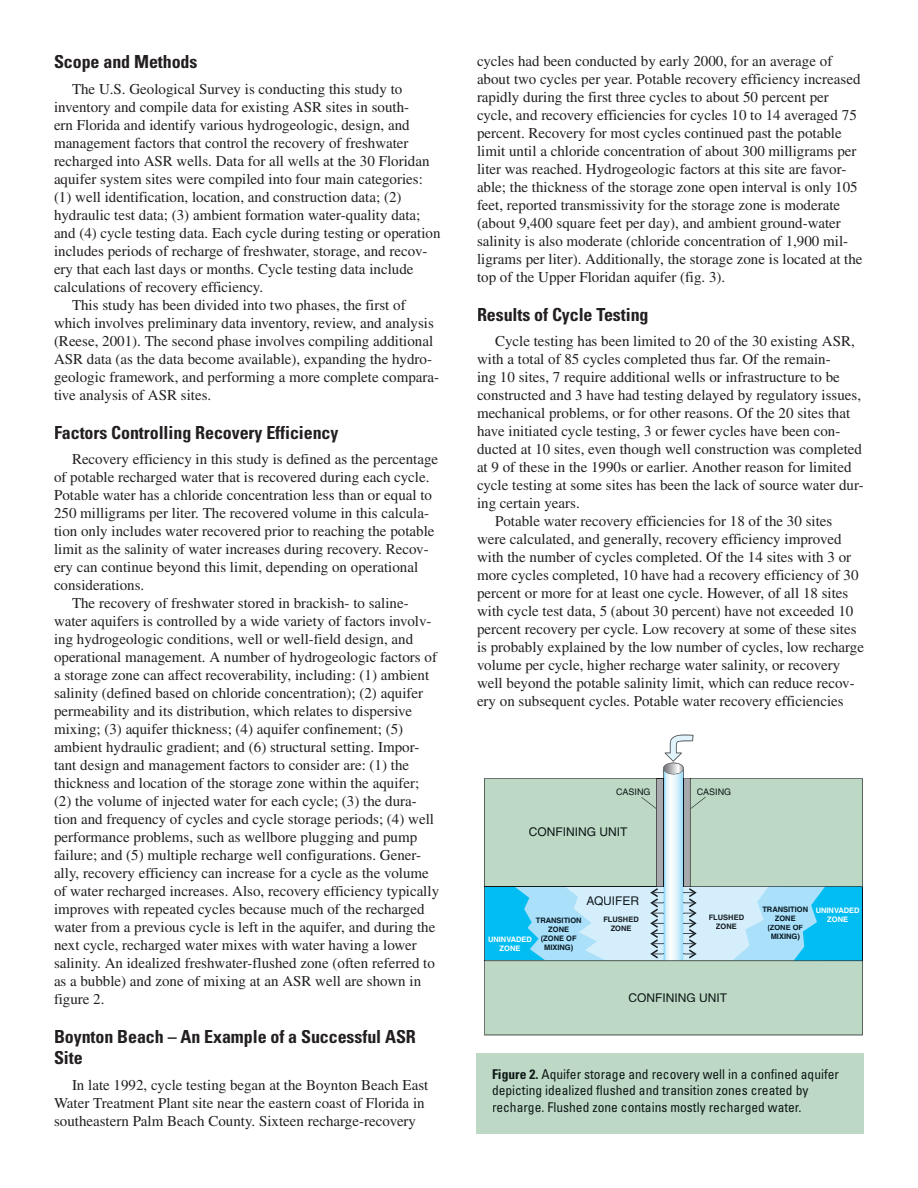
<style>
.page{position:relative;width:918px;height:1188px;background:#fff}
.page>*{position:absolute;margin:0;border:0;box-sizing:border-box;transform-origin:0 0}
.t1{font:700 condensed 18px/21px "Univers";letter-spacing:-.005em;color:#231f20}
.t2{font:15px/18px "Times";color:#231f20}
.t3{font:condensed 13.5px/16.5px "Univers";color:#0e1916}
.t4{font:12px "Helvetica";color:#0e1916}
.t5{font:12px "Helvetica";color:#161b21}
.t6{font:9px "Helvetica";color:#0e1916}
.t7{font:700 7.5px/9px "Helvetica";color:#071822;text-align:center}
.t8{font:700 7.5px/9px "Helvetica";color:#fff;text-align:center}
.t9{font:700 7.5px/9px "Helvetica";color:#161b21;text-align:center}
.s1{font-weight:700}
</style>
<div class="page">
<svg style="left:485px;top:735px;width:378px;height:300px;background:#b9dcd9"></svg>
<div style="left:771px;top:934px;width:29px;height:7px;background:#aae0f9"></div>
<div style="left:697px;top:788px;width:34px;height:7px;background:#bed8c6"></div>
<div style="left:477px;top:1053px;width:387px;height:81px;background:#bed8c6"></div>
<p class="t1" style="left:54px;top:51px;width:145px">Scope and Methods</p>
<p class="t2" style="left:72px;top:80px;width:332px">The U.S. Geological Survey is conducting this study to</p>
<p class="t2" style="left:54px;top:98px;width:357px">inventory and compile data for existing ASR sites in south-</p>
<p class="t2" style="left:54px;top:116px;width:357px">ern Florida and identify various hydrogeologic, design, and</p>
<p class="t2" style="left:54px;top:134px;width:356px">management factors that control the recovery of freshwater</p>
<p class="t2" style="left:54px;top:152px;width:377px">recharged into ASR wells. Data for all wells at the 30 Floridan</p>
<p class="t2" style="left:54px;top:170px;width:370px">aquifer system sites were compiled into four main categories:</p>
<p class="t2" style="left:54px;top:188px;width:349px">(1) well identification, location, and construction data; (2)</p>
<p class="t2" style="left:54px;top:206px;width:368px">hydraulic test data; (3) ambient formation water-quality data;</p>
<p class="t2" style="left:54px;top:224px;width:388px">and (4) cycle testing data. Each cycle during testing or operation</p>
<p class="t2" style="left:54px;top:242px;width:375px">includes periods of recharge of freshwater, storage, and recov-</p>
<p class="t2" style="left:54px;top:260px;width:361px">ery that each last days or months. Cycle testing data include</p>
<p class="t2" style="left:54px;top:278px;width:211px">calculations of recovery efficiency.</p>
<p class="t2" style="left:72px;top:296px;width:335px">This study has been divided into two phases, the first of</p>
<p class="t2" style="left:54px;top:314px;width:381px">which involves preliminary data inventory, review, and analysis</p>
<p class="t2" style="left:54px;top:332px;width:381px">(Reese, 2001). The second phase involves compiling additional</p>
<p class="t2" style="left:54px;top:350px;width:380px">ASR data (as the data become available), expanding the hydro-</p>
<p class="t2" style="left:54px;top:368px;width:387px">geologic framework, and performing a more complete compara-</p>
<p class="t2" style="left:54px;top:386px;width:159px">tive analysis of ASR sites.</p>
<p class="t1" style="left:54px;top:422px;width:286px">Factors Controlling Recovery Efficiency</p>
<p class="t2" style="left:72px;top:450px;width:368px">Recovery efficiency in this study is defined as the percentage</p>
<p class="t2" style="left:54px;top:468px;width:377px">of potable recharged water that is recovered during each cycle.</p>
<p class="t2" style="left:54px;top:486px;width:380px">Potable water has a chloride concentration less than or equal to</p>
<p class="t2" style="left:54px;top:504px;width:377px">250 milligrams per liter. The recovered volume in this calcula-</p>
<p class="t2" style="left:54px;top:522px;width:382px">tion only includes water recovered prior to reaching the potable</p>
<p class="t2" style="left:54px;top:540px;width:376px">limit as the salinity of water increases during recovery. Recov-</p>
<p class="t2" style="left:54px;top:558px;width:366px">ery can continue beyond this limit, depending on operational</p>
<p class="t2" style="left:54px;top:576px;width:92px">considerations.</p>
<p class="t2" style="left:72px;top:594px;width:338px">The recovery of freshwater stored in brackish- to saline-</p>
<p class="t2" style="left:54px;top:612px;width:379px">water aquifers is controlled by a wide variety of factors involv-</p>
<p class="t2" style="left:54px;top:630px;width:361px">ing hydrogeologic conditions, well or well-field design, and</p>
<p class="t2" style="left:54px;top:648px;width:385px">operational management. A number of hydrogeologic factors of</p>
<p class="t2" style="left:54px;top:666px;width:377px">a storage zone can affect recoverability, including: (1) ambient</p>
<p class="t2" style="left:54px;top:684px;width:371px">salinity (defined based on chloride concentration); (2) aquifer</p>
<p class="t2" style="left:54px;top:702px;width:360px">permeability and its distribution, which relates to dispersive</p>
<p class="t2" style="left:54px;top:720px;width:351px">mixing; (3) aquifer thickness; (4) aquifer confinement; (5)</p>
<p class="t2" style="left:54px;top:738px;width:367px">ambient hydraulic gradient; and (6) structural setting. Impor-</p>
<p class="t2" style="left:54px;top:756px;width:357px">tant design and management factors to consider are: (1) the</p>
<p class="t2" style="left:54px;top:774px;width:367px">thickness and location of the storage zone within the aquifer;</p>
<p class="t2" style="left:54px;top:792px;width:364px">(2) the volume of injected water for each cycle; (3) the dura-</p>
<p class="t2" style="left:54px;top:810px;width:382px">tion and frequency of cycles and cycle storage periods; (4) well</p>
<p class="t2" style="left:54px;top:828px;width:365px">performance problems, such as wellbore plugging and pump</p>
<p class="t2" style="left:54px;top:846px;width:369px">failure; and (5) multiple recharge well configurations. Gener-</p>
<p class="t2" style="left:54px;top:864px;width:376px">ally, recovery efficiency can increase for a cycle as the volume</p>
<p class="t2" style="left:54px;top:882px;width:387px">of water recharged increases. Also, recovery efficiency typically</p>
<p class="t2" style="left:54px;top:900px;width:372px">improves with repeated cycles because much of the recharged</p>
<p class="t2" style="left:54px;top:918px;width:383px">water from a previous cycle is left in the aquifer, and during the</p>
<p class="t2" style="left:54px;top:936px;width:364px">next cycle, recharged water mixes with water having a lower</p>
<p class="t2" style="left:54px;top:954px;width:382px">salinity. An idealized freshwater-flushed zone (often referred to</p>
<p class="t2" style="left:54px;top:972px;width:369px">as a bubble) and zone of mixing at an ASR well are shown in</p>
<p class="t2" style="left:54px;top:990px;width:52px">figure 2.</p>
<p class="t1" style="left:54px;top:1026px;width:363px">Boynton Beach – An Example of a Successful ASR<br>Site</p>
<p class="t2" style="left:54px;top:1076px;width:376px;text-indent:18px">In late 1992, cycle testing began at the Boynton Beach East<br>Water Treatment Plant site near the eastern coast of Florida in southeastern Palm Beach County. Sixteen recharge-recovery</p>
<p class="t2" style="left:477px;top:52px;width:387px">cycles had been conducted by early 2000, for an average of about two cycles per year. Potable recovery efficiency increased rapidly during the first three cycles to about 50 percent per cycle, and recovery efficiencies for cycles 10 to 14 averaged 75 percent. Recovery for most cycles continued past the potable limit until a chloride concentration of about 300 milligrams per liter was reached. Hydrogeologic factors at this site are favor&shy;able; the thickness of the storage zone open interval is only 105 feet, reported transmissivity for the storage zone is moderate (about 9,400 square feet per day), and ambient ground-water salinity is also moderate (chloride concentration of 1,900 mil&shy;ligrams per liter). Additionally, the storage zone is located at the top of the Upper Floridan aquifer (fig. 3).</p>
<p class="t1" style="left:477px;top:304px;width:173px">Results of Cycle Testing</p>
<p class="t2" style="left:495px;top:332px;width:361px">Cycle testing has been limited to 20 of the 30 existing ASR,</p>
<p class="t2" style="left:477px;top:350px;width:355px">with a total of 85 cycles completed thus far. Of the remain-</p>
<p class="t2" style="left:477px;top:368px;width:364px">ing 10 sites, 7 require additional wells or infrastructure to be</p>
<p class="t2" style="left:477px;top:386px;width:386px">constructed and 3 have had testing delayed by regulatory issues,</p>
<p class="t2" style="left:477px;top:404px;width:375px">mechanical problems, or for other reasons. Of the 20 sites that</p>
<p class="t2" style="left:477px;top:422px;width:365px">have initiated cycle testing, 3 or fewer cycles have been con-</p>
<p class="t2" style="left:477px;top:440px;width:387px">ducted at 10 sites, even though well construction was completed</p>
<p class="t2" style="left:477px;top:458px;width:376px">at 9 of these in the 1990s or earlier. Another reason for limited</p>
<p class="t2" style="left:477px;top:476px;width:388px">cycle testing at some sites has been the lack of source water dur-</p>
<p class="t2" style="left:477px;top:494px;width:104px">ing certain years.</p>
<p class="t2" style="left:495px;top:512px;width:339px">Potable water recovery efficiencies for 18 of the 30 sites</p>
<p class="t2" style="left:477px;top:530px;width:366px">were calculated, and generally, recovery efficiency improved</p>
<p class="t2" style="left:477px;top:548px;width:376px">with the number of cycles completed. Of the 14 sites with 3 or</p>
<p class="t2" style="left:477px;top:566px;width:383px">more cycles completed, 10 have had a recovery efficiency of 30</p>
<p class="t2" style="left:477px;top:584px;width:373px">percent or more for at least one cycle. However, of all 18 sites</p>
<p class="t2" style="left:477px;top:602px;width:378px">with cycle test data, 5 (about 30 percent) have not exceeded 10</p>
<p class="t2" style="left:477px;top:620px;width:381px">percent recovery per cycle. Low recovery at some of these sites</p>
<p class="t2" style="left:477px;top:638px;width:389px">is probably explained by the low number of cycles, low recharge</p>
<p class="t2" style="left:477px;top:656px;width:365px">volume per cycle, higher recharge water salinity, or recovery</p>
<p class="t2" style="left:477px;top:674px;width:379px">well beyond the potable salinity limit, which can reduce recov-</p>
<p class="t2" style="left:477px;top:692px;width:368px">ery on subsequent cycles. Potable water recovery efficiencies</p>
<p class="t6" style="left:616px;top:787px;width:36px">CASING</p>
<p class="t4" style="left:529px;top:825px;width:100px">CONFINING UNIT</p>
<p class="t6" style="left:697px;top:787px;width:36px">CASING</p>
<p class="t5" style="left:586px;top:893px;width:54px">AQUIFER</p>
<p class="t7" style="left:536px;top:916px;width:47px">TRANSITION<br>ZONE (ZONE OF<br>MIXING)</p>
<p class="t9" style="left:603px;top:915px;width:37px">FLUSHED<br>ZONE</p>
<p class="t9" style="left:709px;top:913px;width:37px">FLUSHED<br>ZONE</p>
<p class="t8" style="left:488px;top:934px;width:45px">UNINVADED<br>ZONE</p>
<p class="t4" style="left:628px;top:990px;width:100px">CONFINING UNIT</p>
<p class="t7" style="left:762px;top:905px;width:47px">TRANSITION<br>ZONE (ZONE OF<br>MIXING)</p>
<p class="t8" style="left:816px;top:906px;width:45px">UNINVADED<br>ZONE</p>
<p class="t3" style="left:492px;top:1066px;width:349px"><span class="s1">Figure 2.</span> Aquifer storage and recovery well in a confined aquifer depicting idealized flushed and transition zones created by recharge. Flushed zone contains mostly recharged water.</p>
</div>
